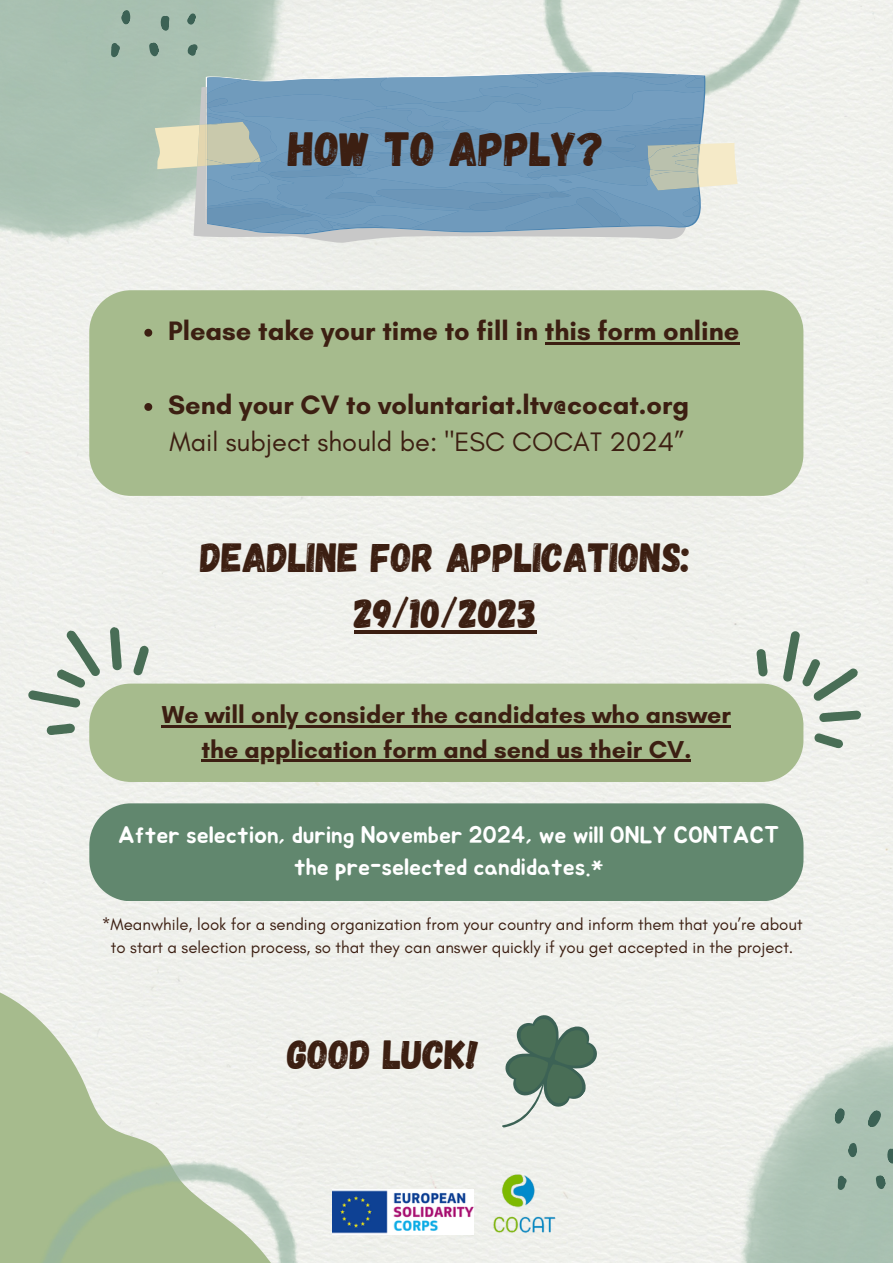
<style>
.page{position:relative;width:893px;height:1264px;background:#fff}
.page>*{position:absolute;margin:0;border:0;box-sizing:border-box;transform-origin:0 0}
.t1{font:48px "Gagalin";color:#3c1f12}
.t2{font:40.65px/56.2px "Gagalin";color:#3c1f12;text-align:center}
.t3{font:700 27.15px "Glacial Indifference";color:#3c1f12}
.t4{font:27.15px "Glacial Indifference";color:#3c1f12}
.t5{font:700 24.9px/34.8px "Glacial Indifference";color:#3c1f12;text-align:center}
.t6{font:23.7px/32.4px "Jua";color:#fff;text-align:center}
.t7{font:16.8px/22.8px "Glacial Indifference";color:#3c1f12;text-align:center}
</style>
<div class="page">
<div style="left:0;top:0;width:892px;height:1262px;background:#eff0ec"></div>
<img style="left:738px;top:1029px;width:154px;height:233px">
<svg style="left:0;top:978px;width:286px;height:284px;background:#d7dfcd"></svg>
<img style="left:0;top:0;width:286px;height:242px">
<img style="left:32px;top:1160px;width:270px;height:102px">
<img style="left:540px;top:0;width:269px;height:107px">
<svg style="left:121px;top:10px;width:10px;height:15px"></svg>
<svg style="left:160px;top:16px;width:9px;height:15px"></svg>
<svg style="left:187px;top:13px;width:9px;height:12px"></svg>
<svg style="left:111px;top:43px;width:9px;height:14px"></svg>
<svg style="left:149px;top:42px;width:10px;height:15px"></svg>
<svg style="left:187px;top:44px;width:11px;height:12px"></svg>
<svg style="left:834px;top:1107px;width:10px;height:17px"></svg>
<svg style="left:867px;top:1110px;width:13px;height:17px"></svg>
<svg style="left:847px;top:1142px;width:10px;height:15px"></svg>
<svg style="left:886px;top:1148px;width:6px;height:15px"></svg>
<svg style="left:837px;top:1175px;width:9px;height:14px"></svg>
<svg style="left:875px;top:1175px;width:10px;height:14px"></svg>
<svg style="left:193px;top:233px;width:493px;height:10px;background:#dcddda"></svg>
<svg style="left:155px;top:71px;width:582px;height:162px;background:#87a9bf"></svg>
<img style="left:333px;top:1189px;width:140px;height:45px">
<img style="left:491px;top:1173px;width:66px;height:61px">
<div style="left:89px;top:290px;width:714px;height:206px;background:#a6bb8d"></div>
<div style="left:89px;top:683px;width:714px;height:99px;background:#a6bb8d;border-radius:42px"></div>
<div style="left:89px;top:803px;width:714px;height:98px;background:#61876e;border-radius:42px"></div>
<svg style="left:28px;top:627px;width:121px;height:108px"></svg>
<svg style="left:494px;top:1003px;width:113px;height:131px;background:#b0beb3"></svg>
<svg style="left:144px;top:329px;width:8px;height:8px"></svg>
<hr style="left:545px;top:342px;width:194px;height:2px;background:#3c1f12">
<svg style="left:144px;top:403px;width:8px;height:8px"></svg>
<hr style="left:354px;top:630px;width:182px;height:3px;background:#3c1f12">
<hr style="left:162px;top:725px;width:569px;height:2px;background:#3c1f12">
<hr style="left:201px;top:759px;width:490px;height:3px;background:#3c1f12">
<svg style="left:756px;top:631px;width:105px;height:117px"></svg>
<p class="t1" style="left:288px;top:118px;width:318px">HOW TO APPLY?</p>
<p class="t3" style="left:168px;top:314px;width:572px">Please take your time to fill in this form online</p>
<p class="t3" style="left:168px;top:388px;width:522px">Send your CV to voluntariat.ltv@cocat.org</p>
<p class="t4" style="left:169px;top:425px;width:516px">Mail subject should be: "ESC COCAT 2024”</p>
<p class="t2" style="left:200px;top:527px;width:491px">DEADLINE FOR APPLICATIONS:<br>29/10/2023</p>
<p class="t5" style="left:162px;top:696px;width:570px">We will only consider the candidates who answer the application form and send us their CV.</p>
<p class="t6" style="left:118px;top:819px;width:662px">After selection, during November 2024, we will ONLY CONTACT the pre-selected candidates.*</p>
<p class="t7" style="left:102px;top:912px;width:702px">*Meanwhile, look for a sending organization from your country and inform them that you’re about to start a selection process, so that they can answer quickly if you get accepted in the project.</p>
<p class="t2" style="left:287px;top:1024px;width:193px">GOOD LUCK!</p>
</div>
